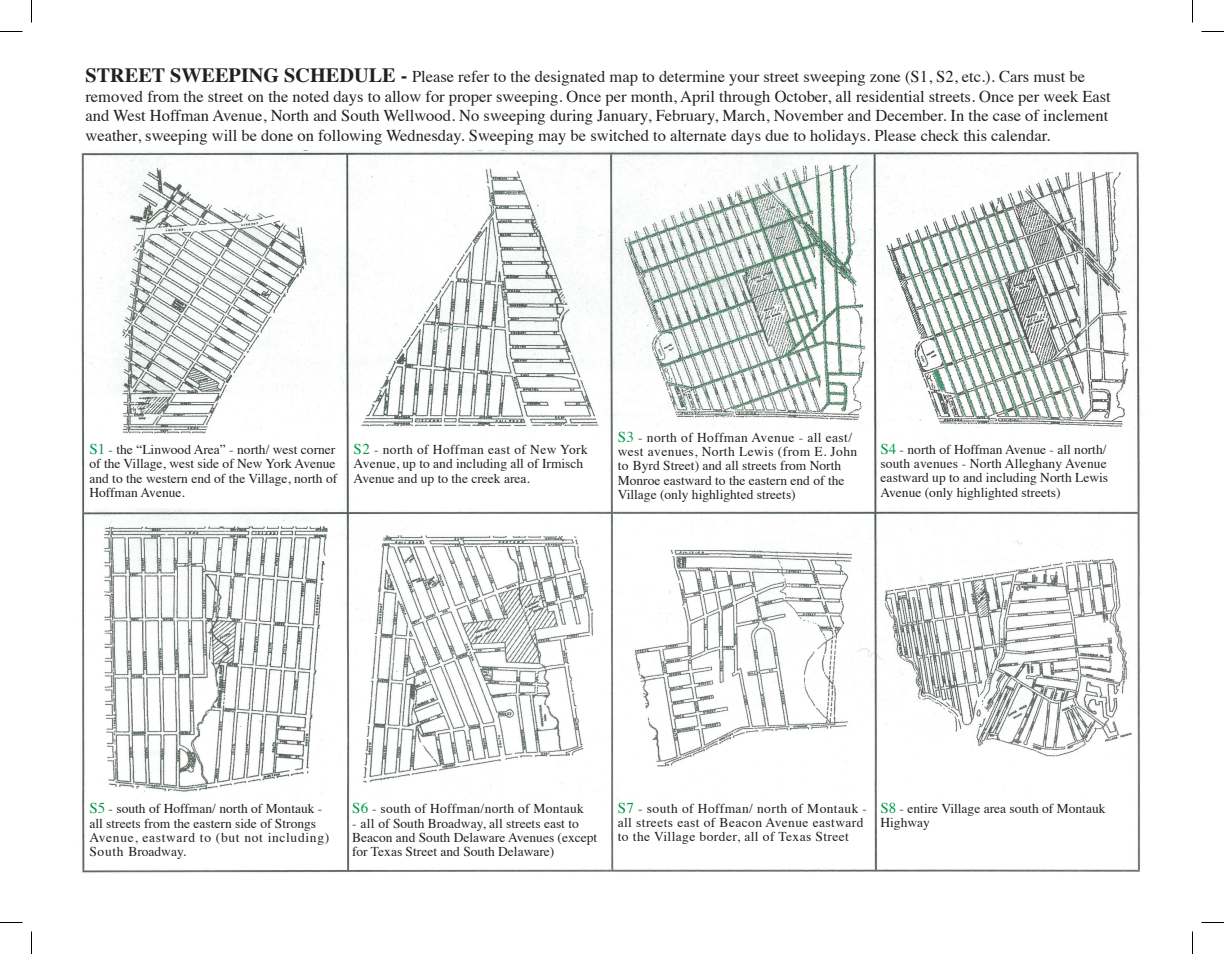
<style>
.page{position:relative;width:1224px;height:954px;background:#fff}
.page>*{position:absolute;margin:0;border:0;box-sizing:border-box;transform-origin:0 0}
.t1{font:16.5px/19.8px "Times";color:#231f20}
.t2{font:13.5px/14.2px "Times";color:#231f20}
.t3{font:13.5px/14.2px "Times";letter-spacing:.03em;color:#231f20}
.t4{font:13.5px "Times";letter-spacing:.02em;color:#231f20}
.s1{font-weight:700;font-size:20.25px}
.s2{font-size:15px;color:#00994c}
</style>
<div class="page">
<img style="left:81px;top:151px;width:1060px;height:722px">
<div style="left:89px;top:443px;width:255px;height:65px;background:#fff"></div>
<div style="left:89px;top:802px;width:255px;height:64px;background:#fff"></div>
<div style="left:354px;top:443px;width:254px;height:65px;background:#fff"></div>
<div style="left:352px;top:802px;width:254px;height:64px;background:#fff"></div>
<div style="left:618px;top:431px;width:254px;height:78px;background:#fff"></div>
<div style="left:618px;top:802px;width:254px;height:66px;background:#fff"></div>
<div style="left:880px;top:443px;width:255px;height:64px;background:#fff"></div>
<div style="left:880px;top:802px;width:255px;height:65px;background:#fff"></div>
<svg style="left:0;top:31px;width:22px;height:1px"></svg>
<svg style="left:1202px;top:31px;width:22px;height:1px"></svg>
<svg style="left:0;top:922px;width:22px;height:1px"></svg>
<svg style="left:1202px;top:922px;width:22px;height:1px"></svg>
<svg style="left:31px;top:0;width:1px;height:22px"></svg>
<svg style="left:31px;top:932px;width:1px;height:22px"></svg>
<svg style="left:1192px;top:0;width:1px;height:22px"></svg>
<svg style="left:1192px;top:932px;width:1px;height:22px"></svg>
<p class="t1" style="left:86px;top:65px;width:1027px"><span class="s1">STREET SWEEPING SCHEDULE -</span> Please refer to the designated map to determine your street sweeping zone (S1, S2, etc.). Cars must be removed from the street on the noted days to allow for proper sweeping. Once per month, April through October, all residential streets. Once per week East and West Hoffman Avenue, North and South Wellwood. No sweeping during January, February, March, November and December. In the case of inclement weather, sweeping will be done on following Wednesday. Sweeping may be switched to alternate days due to holidays. Please check this calendar.</p>
<p class="t2" style="left:89px;top:441px;width:249px"><span class="s2">S1</span> - the “Linwood Area” - north/ west corner of the Village, west side of New York Avenue and to the western end of the Village, north of Hoffman Avenue.</p>
<p class="t2" style="left:354px;top:441px;width:236px"><span class="s2">S2</span> - north of Hoffman east of New York<br>Avenue, up to and including all of Irmisch<br>Avenue and up to the creek area.</p>
<p class="t2" style="left:618px;top:429px;width:241px"><span class="s2">S3</span> - north of Hoffman Avenue - all east/ west avenues, North Lewis (from E. John to Byrd Street) and all streets from North Monroe eastward to the eastern end of the Village (only highlighted streets)</p>
<p class="t2" style="left:880px;top:441px;width:229px"><span class="s2">S4</span> - north of Hoffman Avenue - all north/ south avenues - North Alleghany Avenue eastward up to and including North Lewis Avenue (only highlighted streets)</p>
<p class="t2" style="left:89px;top:801px;width:241px"><span class="s2">S5</span> - south of Hoffman/ north of Montauk - all streets from the eastern side of Strongs Avenue, eastward to (but not including)<br>South Broadway.</p>
<p class="t4" style="left:352px;top:796px;width:233px"><span class="s2">S6</span> - south of Hoffman/north of Montauk</p>
<p class="t2" style="left:352px;top:815px;width:247px">- all of South Broadway, all streets east to<br>Beacon and South Delaware Avenues (except for Texas Street and South Delaware)</p>
<p class="t3" style="left:618px;top:800px;width:251px"><span class="s2">S7</span> - south of Hoffman/ north of Montauk - all streets east of Beacon Avenue eastward to the Village border, all of Texas Street</p>
<p class="t2" style="left:880px;top:800px;width:227px"><span class="s2">S8</span> - entire Village area south of Montauk<br>Highway</p>
</div>
